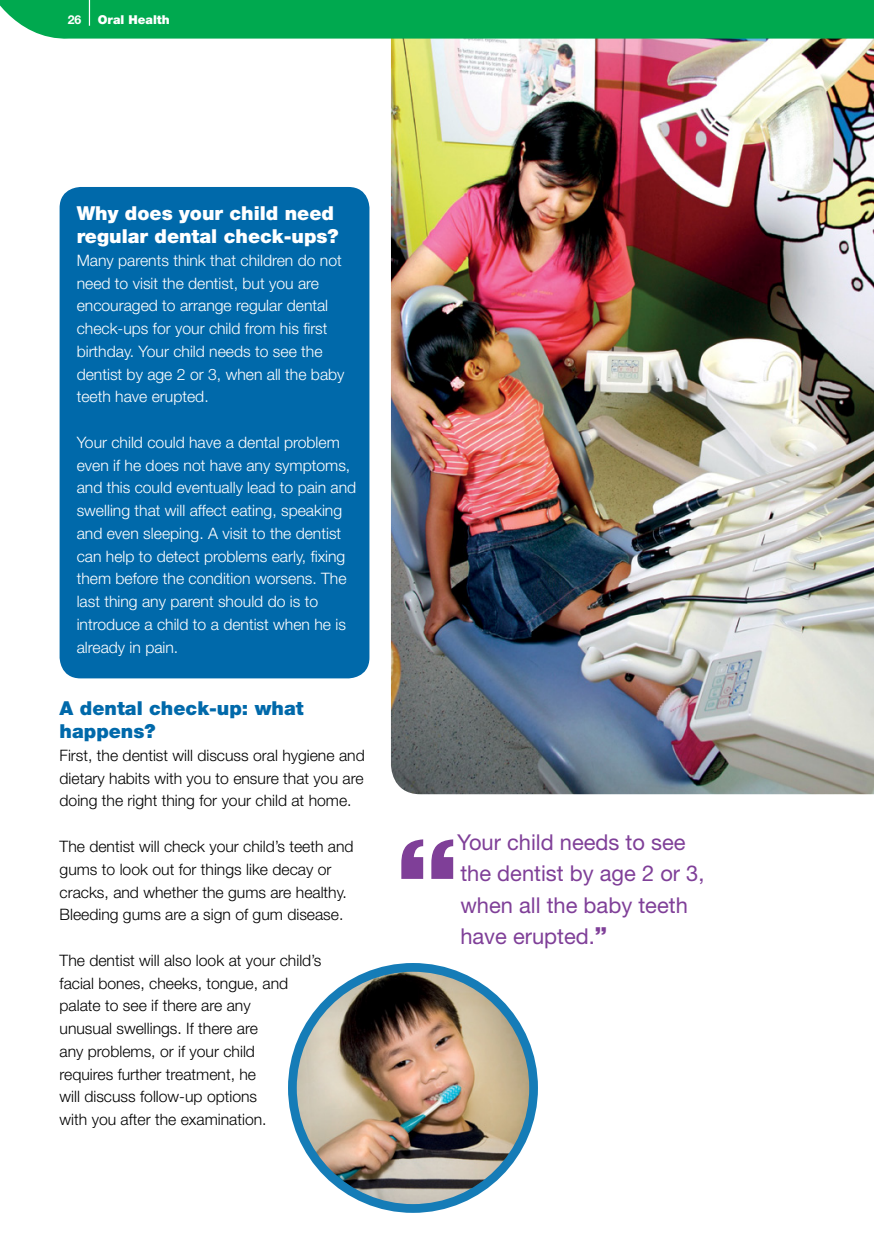
<style>
.page{position:relative;width:874px;height:1241px;background:#fff}
.page>*{position:absolute;margin:0;border:0;box-sizing:border-box;transform-origin:0 0}
.t1{font:21.88px/31.5px "Helvetica Neue LT Std";color:#7f3f98}
.t2{font:900 19.25px/22.8px "Helvetica Neue LT Std";color:#fff}
.t3{font:900 19.25px/22.8px "Helvetica Neue LT Std";color:#0069aa}
.t4{font:300 15.75px/22.8px "Helvetica Neue LT Std";color:#fff}
.t5{font:300 15.75px/22.8px "Helvetica Neue LT Std";color:#000}
.t6{font:900 12.25px "Helvetica Neue LT Std";color:#fff}
.t7{font:700 12.25px "Helvetica Neue LT Std";color:#fff}
</style>
<div class="page">
<img style="left:292px;top:972px;width:241px;height:235px">
<div style="left:288px;top:962px;width:249px;height:250px;border:9px solid #157cb7;border-radius:50%"></div>
<img style="left:391px;top:41px;width:482px;height:753px">
<svg style="left:0;top:0;width:873px;height:41px;background:#12ad5b"></svg>
<div style="left:60px;top:187px;width:309px;height:491px;background:#0069aa;border-radius:21px"></div>
<p class="t7" style="left:68px;top:12px;width:15px">26</p>
<p class="t6" style="left:98px;top:12px;width:73px">Oral Health</p>
<p class="t2" style="left:77px;top:202px;width:263px">Why does your child need regular dental check-ups?</p>
<p class="t4" style="left:77px;top:248px;width:269px">Many parents think that children do not need to visit the dentist, but you are encouraged to arrange regular dental check-ups for your child from his first birthday. Your child needs to see the dentist by age 2 or 3, when all the baby teeth have erupted.</p>
<p class="t4" style="left:77px;top:430px;width:281px">Your child could have a dental problem even if he does not have any symptoms, and this could eventually lead to pain and swelling that will affect eating, speaking and even sleeping. A visit to the dentist can help to detect problems early, fixing them before the condition worsens. The last thing any parent should do is to introduce a child to a dentist when he is already in pain.</p>
<p class="t3" style="left:60px;top:697px;width:245px">A dental check-up: what happens?</p>
<p class="t5" style="left:60px;top:743px;width:306px;text-align:justify">First, the dentist will discuss oral hygiene and dietary habits with you to ensure that you are doing the right thing for your child at home.</p>
<p class="t5" style="left:60px;top:834px;width:295px">The dentist will check your child’s teeth and gums to look out for things like decay or cracks, and whether the gums are healthy.<br>Bleeding gums are a sign of gum disease.</p>
<p class="t5" style="left:60px;top:948px;width:263px">The dentist will also look at your child’s facial bones, cheeks, tongue, and palate to see if there are any<br>unusual swellings. If there are<br>any problems, or if your child<br>requires further treatment, he<br>will discuss follow-up options<br>with you after the examination.</p>
<h1 class="t1" style="left:457px;top:825px;width:248px">Your child needs to see the dentist by age 2 or 3, when all the baby teeth have erupted.</h1>
</div>
